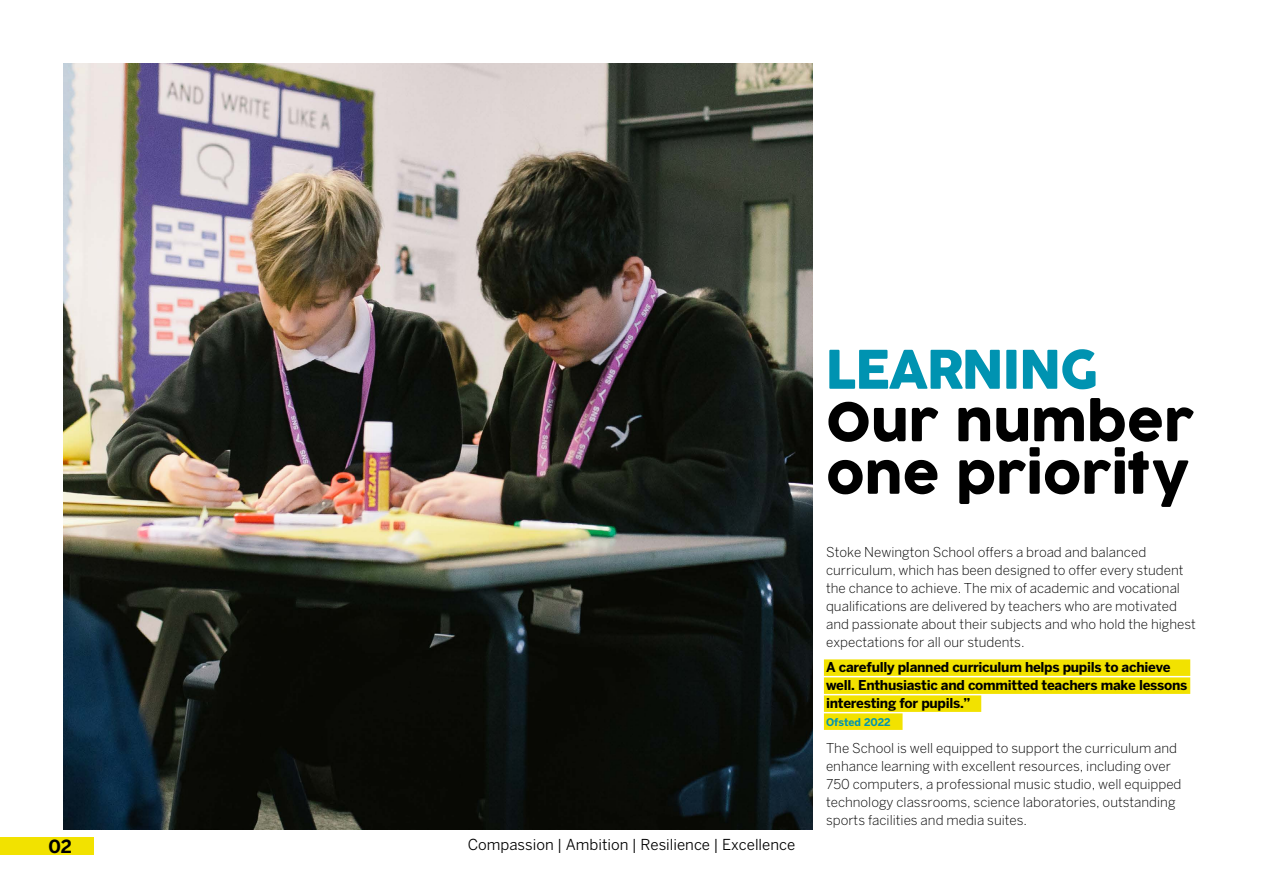
<style>
.page{position:relative;width:1263px;height:893px;background:#fff}
.page>*{position:absolute;margin:0;border:0;box-sizing:border-box;transform-origin:0 0}
.t1{font:52.5px/52.5px "Cocogoose";color:#000}
.t2{font:52.5px "Cocogoose";letter-spacing:-.04em;color:#0093b1}
.t3{font:700 18px "Benton Sans";color:#000}
.t4{font:15px "Benton Sans";color:#000}
.t5{font:300 13.5px/18px "Benton Sans";color:#000}
.t6{font:700 13.5px/18px "Benton Sans";letter-spacing:-.02em;color:#000}
.t7{font:700 10.5px "Benton Sans";color:#0093b1}
</style>
<div class="page">
<img style="left:64px;top:64px;width:748px;height:765px">
<div style="left:824px;top:659px;width:366px;height:17px;background:#f2e200"></div>
<div style="left:824px;top:677px;width:366px;height:17px;background:#f2e200"></div>
<div style="left:824px;top:695px;width:157px;height:17px;background:#f2e200"></div>
<div style="left:824px;top:713px;width:78px;height:17px;background:#f2e200"></div>
<div style="left:0;top:838px;width:94px;height:17px;background:#f2e200"></div>
<h2 class="t3" style="left:49px;top:836px;width:25px">02</h2>
<p class="t4" style="left:468px;top:836px;width:329px">Compassion | Ambition | Resilience | Excellence</p>
<h1 class="t2" style="left:826px;top:333px;width:274px">LEARNING</h1>
<h1 class="t1" style="left:826px;top:398px;width:370px">Our number one priority</h1>
<p class="t5" style="left:826px;top:543px;width:371px">Stoke Newington School offers a broad and balanced curriculum, which has been designed to offer every student the chance to achieve. The mix of academic and vocational qualifications are delivered by teachers who are motivated and passionate about their subjects and who hold the highest expectations for all our students.</p>
<p class="t6" style="left:826px;top:658px;width:363px">A carefully planned curriculum helps pupils to achieve well. Enthusiastic and committed teachers make lessons interesting for pupils.”</p>
<p class="t7" style="left:826px;top:716px;width:66px">Ofsted 2022</p>
<p class="t5" style="left:826px;top:739px;width:357px">The School is well equipped to support the curriculum and enhance learning with excellent resources, including over 750 computers, a professional music studio, well equipped technology classrooms, science laboratories, outstanding sports facilities and media suites.</p>
</div>
